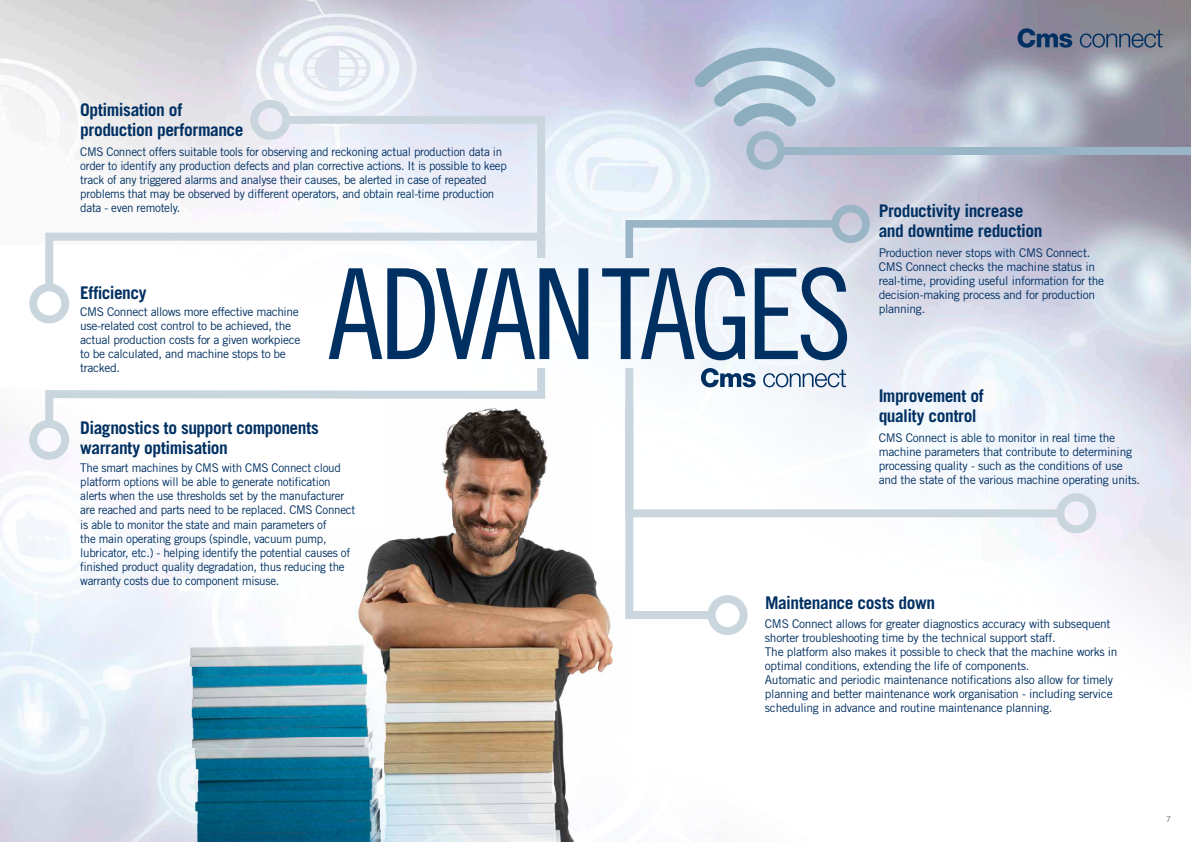
<style>
.page{position:relative;width:1191px;height:842px;background:#fff}
.page>*{position:absolute;margin:0;border:0;box-sizing:border-box;transform-origin:0 0}
.t1{font:125.7px "Trade Gothic LT Std Cn 18";letter-spacing:-.05em;color:#003062}
.t2{font:700 17.5px/19.9px "Trade Gothic LT Std";letter-spacing:-.025em;color:#003062}
.t3{font:12px/14px "Trade Gothic LT Std";letter-spacing:-.025em;color:#003062}
.t4{font:8px "Trade Gothic LT Std";color:#636362}
</style>
<div class="page">
<img style="left:0;top:0;width:980px;height:245px">
<img style="left:980px;top:0;width:211px;height:639px">
<img style="left:863px;top:517px;width:118px;height:122px">
<img style="left:172px;top:450px;width:445px;height:392px">
<div style="left:781px;top:147px;width:410px;height:7px;background:#9ab6c6"></div>
<svg style="left:694px;top:48px;width:142px;height:122px;background:#b9c8da"></svg>
<svg style="left:625px;top:368px;width:435px;height:149px;fill:#f5f9fc"></svg>
<svg style="left:1056px;top:493px;width:40px;height:40px"></svg>
<svg style="left:29px;top:100px;width:516px;height:223px"></svg>
<svg style="left:29px;top:368px;width:516px;height:92px"></svg>
<svg style="left:625px;top:205px;width:245px;height:53px;background:#d2dae6"></svg>
<svg style="left:625px;top:403px;width:122px;height:232px"></svg>
<svg style="left:1017px;top:28px;width:145px;height:20px;background:#606d86"></svg>
<svg style="left:701px;top:368px;width:145px;height:19px"></svg>
<h2 class="t2" style="left:80px;top:100px;width:165px">Optimisation of production performance</h2>
<p class="t3" style="left:80px;top:145px;width:428px">CMS Connect offers suitable tools for observing and reckoning actual production data in order to identify any production defects and plan corrective actions. It is possible to keep track of any triggered alarms and analyse their causes, be alerted in case of repeated problems that may be observed by different operators, and obtain real-time production data - even remotely.</p>
<h2 class="t2" style="left:80px;top:283px;width:68px">Efficiency</h2>
<p class="t3" style="left:80px;top:305px;width:222px">CMS Connect allows more effective machine use-related cost control to be achieved, the actual production costs for a given workpiece to be calculated, and machine stops to be tracked.</p>
<h1 class="t1" style="left:327px;top:240px;width:526px">ADVAN TAGES</h1>
<h2 class="t2" style="left:80px;top:417px;width:240px">Diagnostics to support components warranty optimisation</h2>
<p class="t3" style="left:80px;top:461px;width:276px">The smart machines by CMS with CMS Connect cloud platform options will be able to generate notification alerts when the use thresholds set by the manufacturer are reached and parts need to be replaced. CMS Connect is able to monitor the state and main parameters of<br>the main operating groups (spindle, vacuum pump, lubricator, etc.) - helping identify the potential causes of finished product quality degradation, thus reducing the warranty costs due to component misuse.</p>
<h2 class="t2" style="left:878px;top:201px;width:165px">Productivity increase and downtime reduction</h2>
<p class="t3" style="left:878px;top:246px;width:227px">Production never stops with CMS Connect.<br>CMS Connect checks the machine status in real-time, providing useful information for the decision-making process and for production planning.</p>
<h2 class="t2" style="left:878px;top:386px;width:107px">Improvement of quality control</h2>
<p class="t3" style="left:878px;top:431px;width:263px">CMS Connect is able to monitor in real time the machine parameters that contribute to determining processing quality - such as the conditions of use and the state of the various machine operating units.</p>
<h2 class="t2" style="left:765px;top:593px;width:172px">Maintenance costs down</h2>
<p class="t3" style="left:765px;top:616px;width:354px">CMS Connect allows for greater diagnostics accuracy with subsequent shorter troubleshooting time by the technical support staff.<br>The platform also makes it possible to check that the machine works in optimal conditions, extending the life of components.<br>Automatic and periodic maintenance notifications also allow for timely planning and better maintenance work organisation - including service scheduling in advance and routine maintenance planning.</p>
<p class="t4" style="left:1166px;top:814px;width:6px">7</p>
</div>
